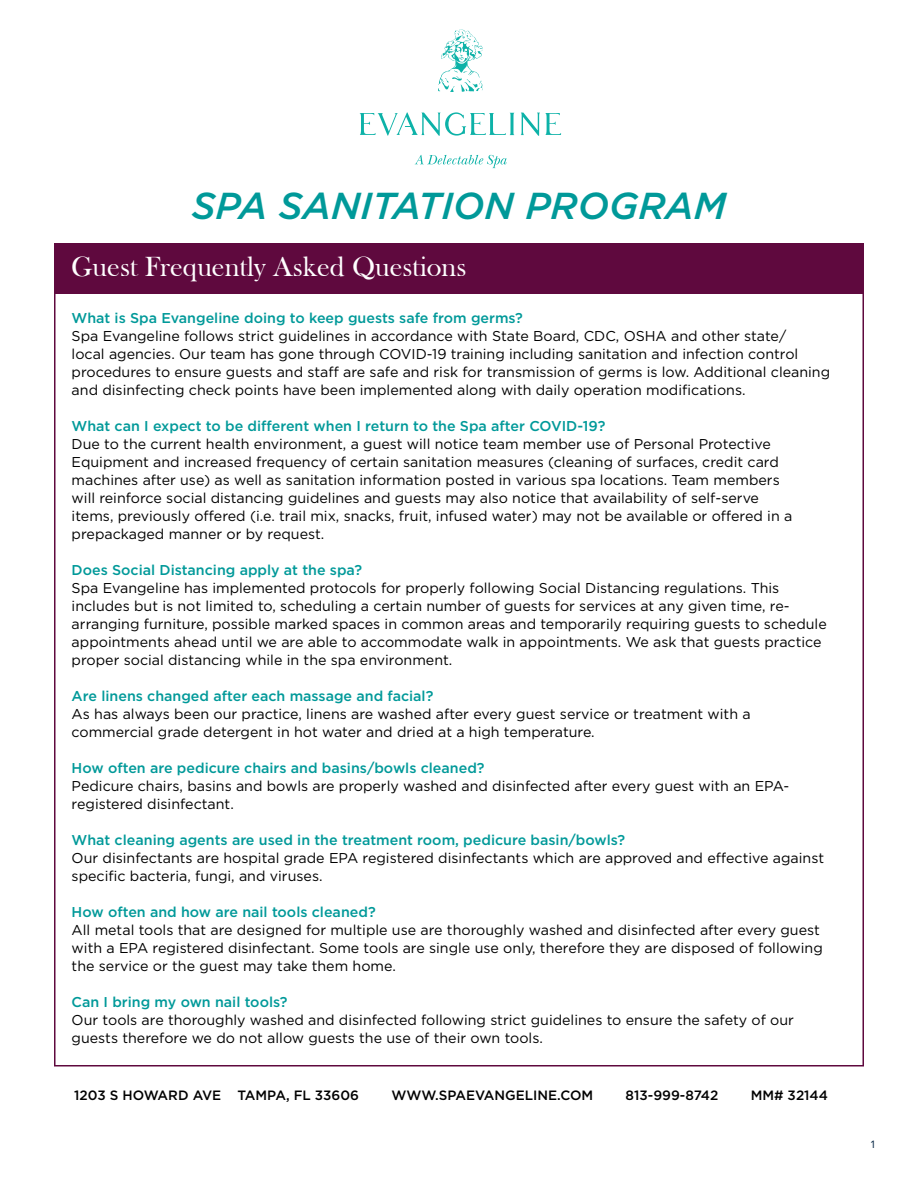
<style>
.page{position:relative;width:918px;height:1188px;background:#fff}
.page>*{position:absolute;margin:0;border:0;box-sizing:border-box;transform-origin:0 0}
.t1{font:italic 500 37.5px "Gotham";color:#099}
.t2{font:28.5px "Bask Old Face";color:#fff}
.t3{font:14.25px/18px "Gotham";color:#000}
.t4{font:500 14.25px "Gotham";color:#099}
.t5{font:500 13.5px "Gotham";color:#000}
.t6{font:10.5px "Avenir";color:#082845}
</style>
<div class="page">
<div style="left:54px;top:243px;width:810px;height:51px;background:#5f093e"></div>
<svg style="left:521px;top:113px;width:40px;height:23px"></svg>
<svg style="left:360px;top:112px;width:154px;height:24px"></svg>
<svg style="left:438px;top:29px;width:45px;height:63px"></svg>
<svg style="left:415px;top:155px;width:92px;height:13px"></svg>
<p class="t1" style="left:192px;top:181px;width:536px">SPA SANITATION PROGRAM</p>
<p class="t2" style="left:71px;top:251px;width:397px">Guest Frequently Asked Questions</p>
<p class="t4" style="left:72px;top:308px;width:453px">What is Spa Evangeline doing to keep guests safe from germs?</p>
<p class="t3" style="left:72px;top:326px;width:760px">Spa Evangeline follows strict guidelines in accordance with State Board, CDC, OSHA and other state/<br>local agencies. Our team has gone through COVID-19 training including sanitation and infection control procedures to ensure guests and staff are safe and risk for transmission of germs is low. Additional cleaning and disinfecting check points have been implemented along with daily operation modifications.</p>
<p class="t4" style="left:72px;top:416px;width:535px">What can I expect to be different when I return to the Spa after COVID-19?</p>
<p class="t3" style="left:72px;top:434px;width:722px">Due to the current health environment, a guest will notice team member use of Personal Protective Equipment and increased frequency of certain sanitation measures (cleaning of surfaces, credit card machines after use) as well as sanitation information posted in various spa locations. Team members will reinforce social distancing guidelines and guests may also notice that availability of self-serve items, previously offered (i.e. trail mix, snacks, fruit, infused water) may not be available or offered in a prepackaged manner or by request.</p>
<p class="t4" style="left:72px;top:560px;width:292px">Does Social Distancing apply at the spa?</p>
<p class="t3" style="left:72px;top:578px;width:757px">Spa Evangeline has implemented protocols for properly following Social Distancing regulations. This includes but is not limited to, scheduling a certain number of guests for services at any given time, re&shy;arranging furniture, possible marked spaces in common areas and temporarily requiring guests to schedule appointments ahead until we are able to accommodate walk in appointments. We ask that guests practice proper social distancing while in the spa environment.</p>
<p class="t4" style="left:72px;top:686px;width:363px">Are linens changed after each massage and facial?</p>
<p class="t3" style="left:72px;top:704px;width:681px">As has always been our practice, linens are washed after every guest service or treatment with a commercial grade detergent in hot water and dried at a high temperature.</p>
<p class="t4" style="left:72px;top:758px;width:414px">How often are pedicure chairs and basins/bowls cleaned?</p>
<p class="t3" style="left:72px;top:776px;width:719px">Pedicure chairs, basins and bowls are properly washed and disinfected after every guest with an EPA&shy;registered disinfectant.</p>
<p class="t4" style="left:72px;top:830px;width:555px">What cleaning agents are used in the treatment room, pedicure basin/bowls?</p>
<p class="t3" style="left:72px;top:848px;width:754px">Our disinfectants are hospital grade EPA registered disinfectants which are approved and effective against specific bacteria, fungi, and viruses.</p>
<p class="t4" style="left:72px;top:902px;width:306px">How often and how are nail tools cleaned?</p>
<p class="t3" style="left:72px;top:920px;width:753px">All metal tools that are designed for multiple use are thoroughly washed and disinfected after every guest with a EPA registered disinfectant. Some tools are single use only, therefore they are disposed of following the service or the guest may take them home.</p>
<p class="t4" style="left:72px;top:992px;width:217px">Can I bring my own nail tools?</p>
<p class="t3" style="left:72px;top:1010px;width:724px">Our tools are thoroughly washed and disinfected following strict guidelines to ensure the safety of our guests therefore we do not allow guests the use of their own tools.</p>
<p class="t5" style="left:74px;top:1086px;width:286px">1203 S HOWARD AVE TAMPA, FL 33606</p>
<p class="t5" style="left:392px;top:1086px;width:203px">WWW.SPAEVANGELINE.COM</p>
<p class="t5" style="left:626px;top:1086px;width:94px">813-999-8742</p>
<p class="t5" style="left:751px;top:1086px;width:79px">MM# 32144</p>
<p class="t6" style="left:870px;top:1135px;width:7px">1</p>
</div>
